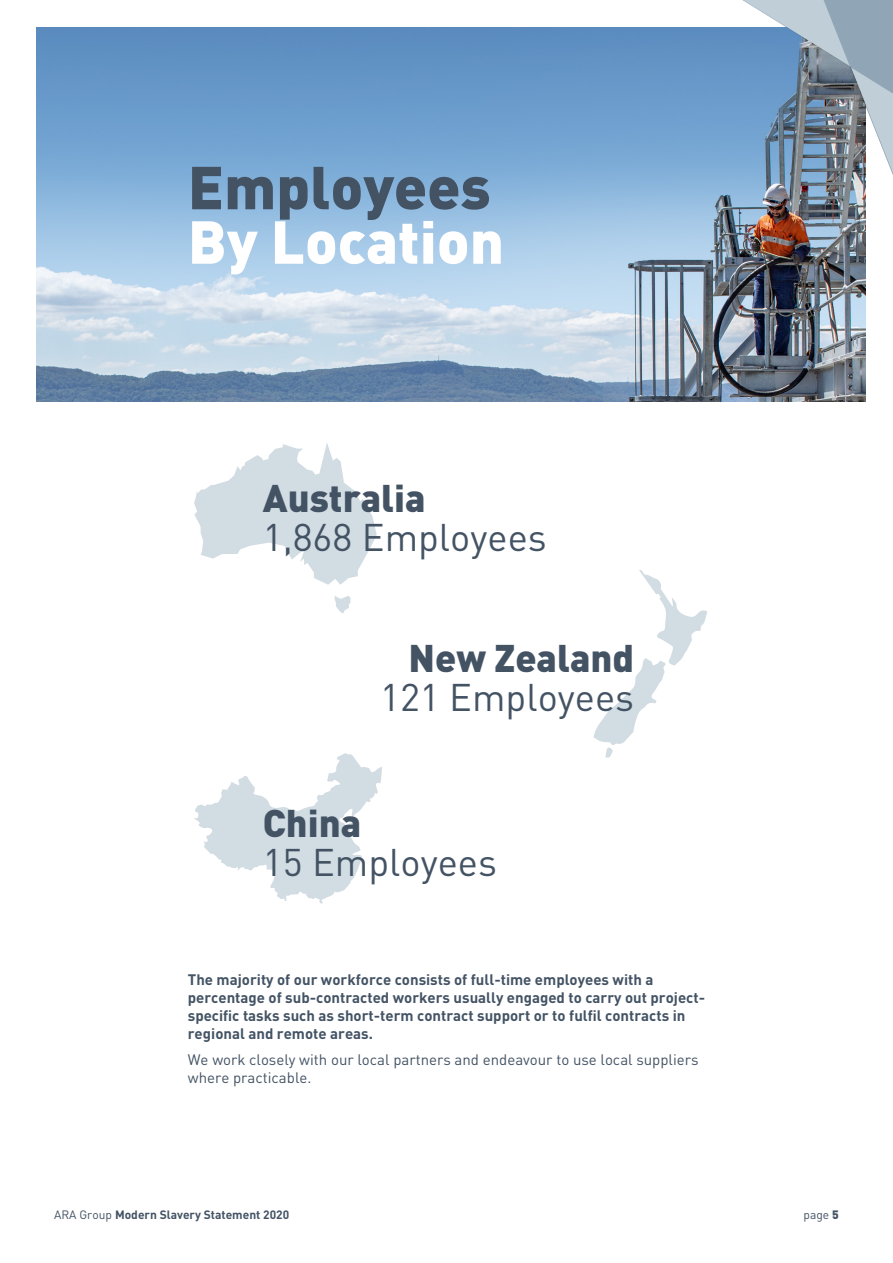
<style>
.page{position:relative;width:893px;height:1263px;background:#fff}
.page>*{position:absolute;margin:0;border:0;box-sizing:border-box;transform-origin:0 0}
.t1{font:900 59.55px "DIN";color:#fff}
.t2{font:900 59.55px "DIN";color:#435364}
.t3{font:38.1px "DIN";color:#435364}
.t4{font:900 38.1px "DIN";color:#435364}
.t5{font:700 15px/18px "DIN";color:#435364}
.t6{font:15px/18px "DIN";color:#435364}
.t7{font:700 12px "DIN";color:#435364}
.t8{font:12px "DIN";color:#435364}
.s1{font-weight:400}
.s2{font-weight:900}
</style>
<div class="page">
<img style="left:37px;top:27px;width:829px;height:375px">
<svg style="left:194px;top:443px;width:183px;height:142px"></svg>
<svg style="left:335px;top:596px;width:15px;height:17px"></svg>
<svg style="left:194px;top:753px;width:188px;height:150px"></svg>
<img style="left:640px;top:0;width:253px;height:389px">
<svg style="left:594px;top:570px;width:113px;height:187px"></svg>
<p class="t2" style="left:188px;top:148px;width:304px">Employees</p>
<p class="t1" style="left:188px;top:202px;width:318px">By Location</p>
<p class="t4" style="left:263px;top:473px;width:164px">Australia</p>
<p class="t3" style="left:263px;top:513px;width:285px">1,868 Employees</p>
<p class="t4" style="left:408px;top:633px;width:227px">New Zealand</p>
<p class="t3" style="left:380px;top:673px;width:256px">121 Employees</p>
<p class="t4" style="left:263px;top:798px;width:100px">China</p>
<p class="t3" style="left:263px;top:838px;width:236px">15 Employees</p>
<p class="t5" style="left:188px;top:969px;width:519px">The majority of our workforce consists of full-time employees with a percentage of sub-contracted workers usually engaged to carry out project&shy;specific tasks such as short-term contract support or to fulfil contracts in regional and remote areas.</p>
<p class="t6" style="left:188px;top:1050px;width:512px">We work closely with our local partners and endeavour to use local suppliers where practicable.</p>
<p class="t7" style="left:54px;top:1206px;width:237px"><span class="s1">ARA Group</span> Modern Slavery Statement 2020</p>
<p class="t8" style="left:804px;top:1207px;width:37px">page <span class="s2">5</span></p>
</div>
